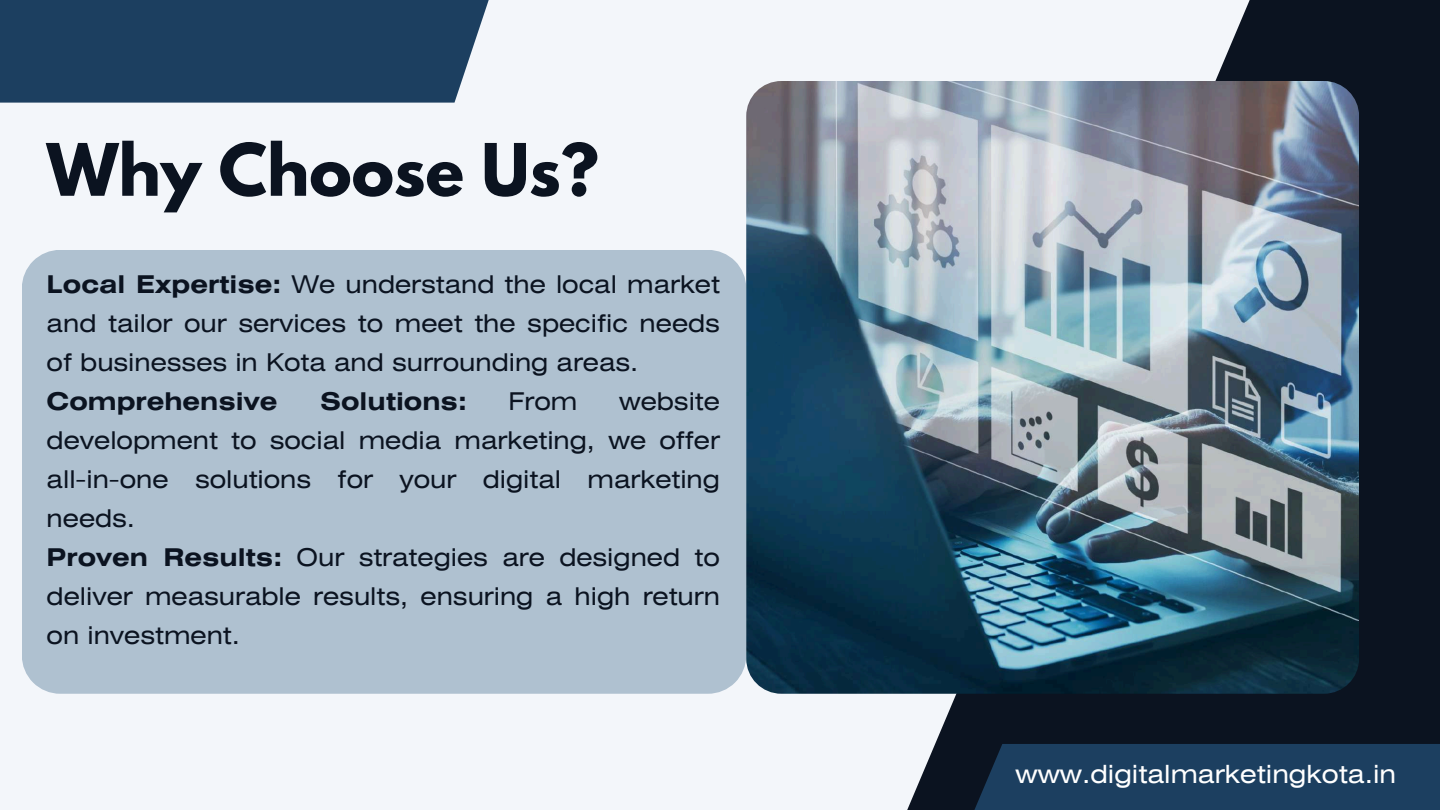
<style>
.page{position:relative;width:1440px;height:810px;background:#f3f6fa}
.page>*{position:absolute;margin:0;border:0;box-sizing:border-box;transform-origin:0 0}
.t1{font:700 64px "League Spartan";color:#0b1320}
.t2{font:25px "Helios Ext";color:#fff}
.t3{font:24.4px/39px "Helios Ext";color:#0b1320;text-align:justify}
.t4{font:700 24.4px "Helios Ext";color:#0b1320}
.s1{font-weight:700}
</style>
<div class="page">
<svg style="left:907px;top:0;width:533px;height:810px;fill:#0b1320"></svg>
<div style="left:22px;top:250px;width:724px;height:444px;background:#afc1d0"></div>
<img style="left:746px;top:81px;width:613px;height:613px;border-radius:35px">
<div style="left:0;top:0;width:489px;height:103px;background:#1c3f60"></div>
<div style="left:974px;top:744px;width:466px;height:66px;background:#1c3f60"></div>
<h1 class="t1" style="left:47px;top:138px;width:554px">Why Choose Us?</h1>
<p class="t3" style="left:47px;top:267px;width:675px"><span class="s1">Local Expertise:</span> We understand the local market and tailor our services to meet the specific needs of businesses in Kota and surrounding areas.</p>
<p class="t4" style="left:47px;top:392px;width:232px">Comprehensive</p>
<p class="t4" style="left:320px;top:392px;width:148px">Solutions:</p>
<p class="t3" style="left:509px;top:384px;width:70px">From</p>
<p class="t3" style="left:47px;top:384px;width:675px;text-align:left;text-indent:572px">website development to social media marketing, we offer all-in-one solutions for your digital marketing needs.<br><span class="s1">Proven Results:</span> Our strategies are designed to deliver measurable results, ensuring a high return on investment.</p>
<p class="t2" style="left:1015px;top:765px;width:382px">www.digitalmarketingkota.in</p>
</div>
